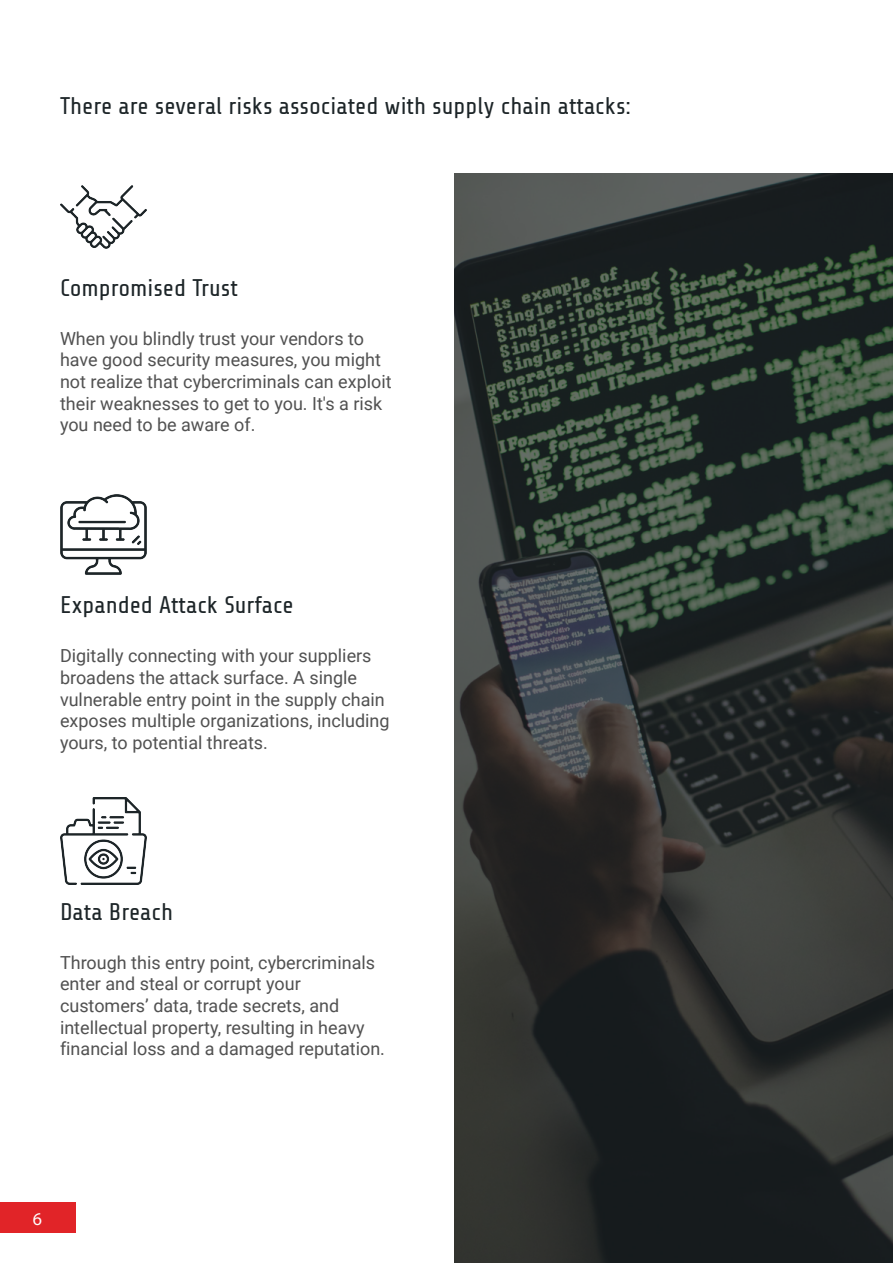
<style>
.page{position:relative;width:893px;height:1263px;background:#fff}
.page>*{position:absolute;margin:0;border:0;box-sizing:border-box;transform-origin:0 0}
.t1{font:24px "Share Tech";color:#1d2528}
.t2{font:18px/21.6px "Roboto";color:#515151}
.t3{font:18px "Myriad Pro";color:#fff}
</style>
<div class="page">
<div style="left:0;top:1203px;width:75px;height:30px;background:#e12428"></div>
<img style="left:60px;top:185px;width:87px;height:64px">
<img style="left:60px;top:798px;width:87px;height:86px">
<img style="left:60px;top:494px;width:87px;height:81px">
<svg style="left:454px;top:174px;width:439px;height:1089px;background:#2e3431"></svg>
<h1 class="t1" style="left:60px;top:92px;width:573px">There are several risks associated with supply chain attacks:</h1>
<h1 class="t1" style="left:60px;top:274px;width:179px">Compromised Trust</h1>
<p class="t2" style="left:60px;top:328px;width:333px">When you blindly trust your vendors to have good security measures, you might not realize that cybercriminals can exploit their weaknesses to get to you. It's a risk you need to be aware of.</p>
<h1 class="t1" style="left:60px;top:592px;width:235px">Expanded Attack Surface</h1>
<p class="t2" style="left:60px;top:645px;width:331px">Digitally connecting with your suppliers broadens the attack surface. A single vulnerable entry point in the supply chain exposes multiple organizations, including yours, to potential threats.</p>
<h1 class="t1" style="left:60px;top:898px;width:115px">Data Breach</h1>
<p class="t2" style="left:60px;top:952px;width:327px">Through this entry point, cybercriminals enter and steal or corrupt your customers’ data, trade secrets, and intellectual property, resulting in heavy financial loss and a damaged reputation.</p>
<p class="t3" style="left:33px;top:1208px;width:11px">6</p>
</div>
